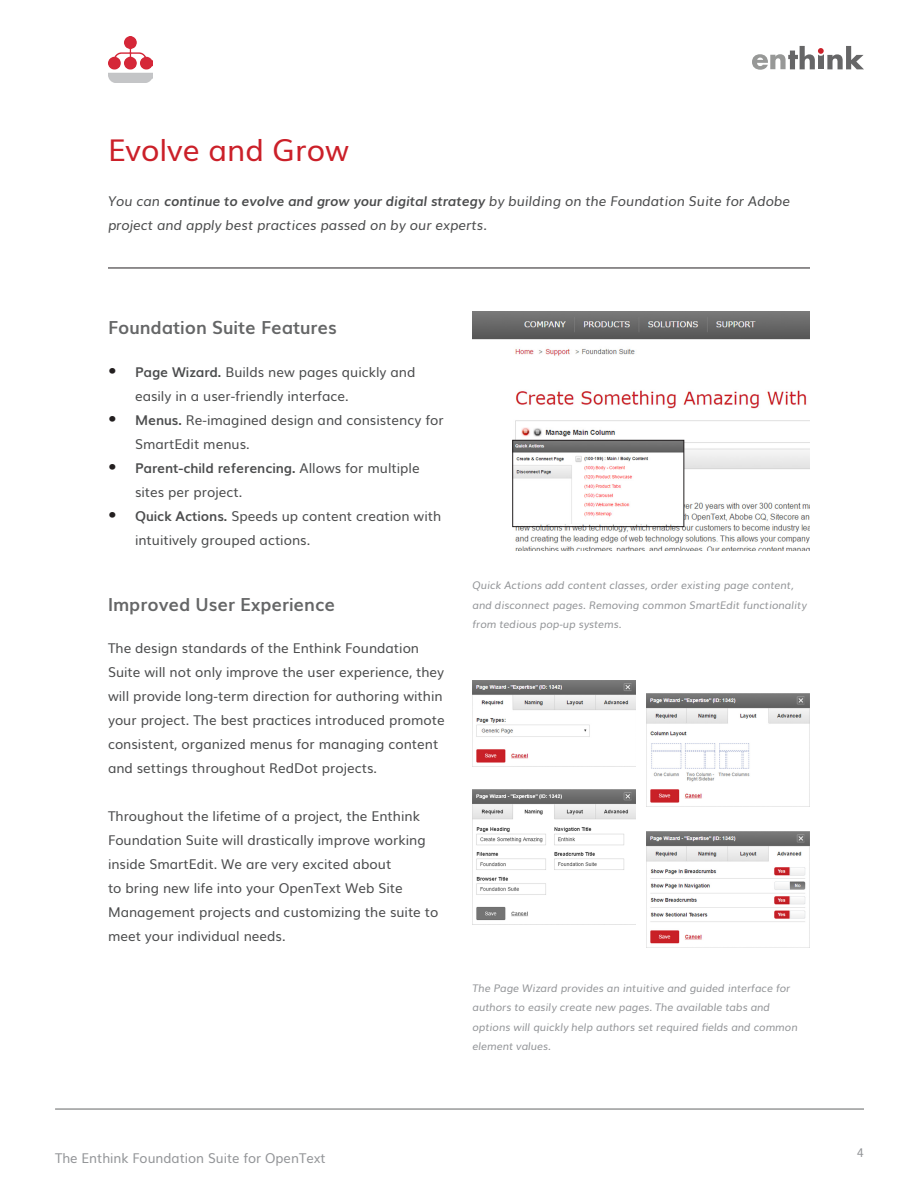
<style>
.page{position:relative;width:918px;height:1188px;background:#fff}
.page>*{position:absolute;margin:0;border:0;box-sizing:border-box;transform-origin:0 0}
.t1{font:30px "Muli";color:#cb2029}
.t2{font:700 18px "Muli";color:#656667}
.Body{font:13.5px/24px "Muli";color:#4b4c4d}
.t3{font:italic 13.5px/24px "Muli";color:#4b4c4d}
.t4{font:13.5px "Muli";color:#939598}
.t5{font:12px "Muli";color:#939598}
.t6{font:italic 10.5px/19.5px "Muli";color:#939598}
.s1{font-weight:700}
.s2{font-weight:700;font-size:18px;color:#231f20}
</style>
<div class="page">
<svg style="left:752px;top:46px;width:112px;height:24px"></svg>
<hr style="left:55px;top:1109px;width:809px;height:1px;background:#656667">
<img style="left:109px;top:36px;width:44px;height:46px">
<hr style="left:108px;top:268px;width:702px;height:1px;background:#231f20">
<img style="left:473px;top:311px;width:337px;height:240px">
<img style="left:515px;top:442px;width:167px;height:81px">
<div style="left:513px;top:440px;width:171px;height:87px;border:1px solid #231f20"></div>
<img style="left:473px;top:680px;width:162px;height:87px">
<img style="left:473px;top:790px;width:162px;height:131px">
<img style="left:647px;top:694px;width:162px;height:109px">
<img style="left:647px;top:832px;width:162px;height:112px">
<p class="t1" style="left:108px;top:126px;width:243px">Evolve and Grow</p>
<p class="t3" style="left:108px;top:188px;width:684px">You can <span class="s1">continue to evolve and grow your digital strategy</span> by building on the Foundation Suite for Adobe project and apply best practices passed on by our experts.</p>
<p class="t2" style="left:108px;top:313px;width:230px">Foundation Suite Features</p>
<p class="Body" style="left:135px;top:359px;width:282px;text-indent:-27px"><span class="s2">•</span> <span class="s1">Page Wizard.</span> Builds new pages quickly and easily in a user-friendly interface.</p>
<p class="Body" style="left:135px;top:407px;width:310px;text-indent:-27px"><span class="s2">•</span> <span class="s1">Menus.</span> Re-imagined design and consistency for<br>SmartEdit menus.</p>
<p class="Body" style="left:135px;top:455px;width:286px;text-indent:-27px"><span class="s2">•</span> <span class="s1">Parent-child referencing.</span> Allows for multiple sites per project.</p>
<p class="Body" style="left:135px;top:503px;width:308px;text-indent:-27px"><span class="s2">•</span> <span class="s1">Quick Actions.</span> Speeds up content creation with intuitively grouped actions.</p>
<p class="t2" style="left:108px;top:590px;width:229px">Improved User Experience</p>
<p class="Body" style="left:108px;top:635px;width:338px">The design standards of the Enthink Foundation Suite will not only improve the user experience, they will provide long-term direction for authoring within your project. The best practices introduced promote consistent, organized menus for managing content and settings throughout RedDot projects.</p>
<p class="Body" style="left:108px;top:803px;width:332px">Throughout the lifetime of a project, the Enthink Foundation Suite will drastically improve working inside SmartEdit. We are very excited about<br>to bring new life into your OpenText Web Site Management projects and customizing the suite to meet your individual needs.</p>
<p class="t6" style="left:472px;top:575px;width:336px">Quick Actions add content classes, order existing page content, and disconnect pages. Removing common SmartEdit functionality from tedious pop-up systems.</p>
<p class="t6" style="left:472px;top:977px;width:327px">The Page Wizard provides an intuitive and guided interface for authors to easily create new pages. The available tabs and options will quickly help authors set required fields and common element values.</p>
<p class="t4" style="left:55px;top:1148px;width:272px">The Enthink Foundation Suite for OpenText</p>
<p class="t5" style="left:857px;top:1143px;width:9px">4</p>
</div>
